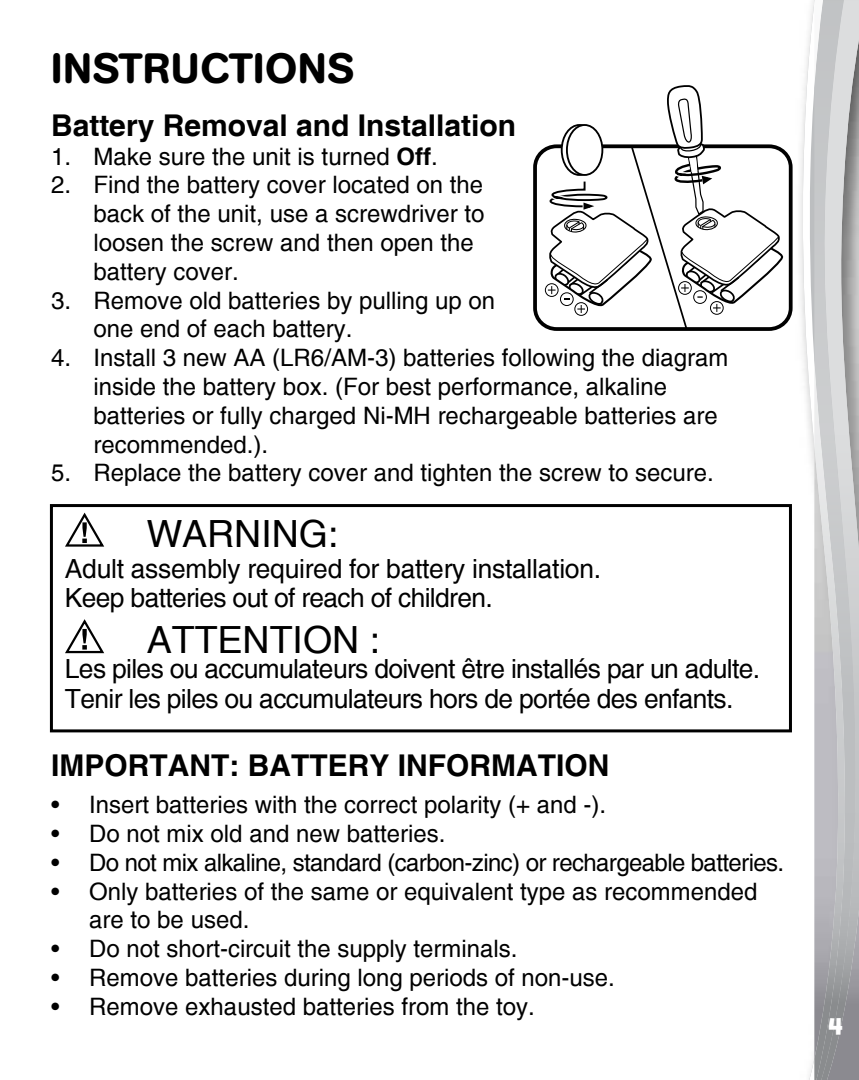
<style>
.page{position:relative;width:859px;height:1080px;background:#fff}
.page>*{position:absolute;margin:0;border:0;box-sizing:border-box;transform-origin:0 0}
.t1{font:500 42px "AG Book Rounded";letter-spacing:.02em;color:#000}
.t2{font:37.5px "Helvetica";color:#000}
.t3{font:700 30px "Helvetica";color:#000}
.t4{font:700 30px "Helvetica";color:#000}
.t5{font:26.4px/29.4px "Helvetica";letter-spacing:-.025em;color:#000}
.t6{font:24px/28.8px "Helvetica";color:#000}
.t7{font:24px "Helvetica";letter-spacing:-.025em;color:#000}
.t8{font:700 24px "Billy";color:#fff}
.s1{font-weight:700}
</style>
<div class="page">
<svg style="left:802px;top:0;width:12px;height:1080px"></svg>
<img style="left:858px;top:0;width:1px;height:1080px">
<img style="left:848px;top:0;width:10px;height:1080px">
<svg style="left:847px;top:0;width:1px;height:1080px"></svg>
<img style="left:814px;top:0;width:33px;height:1080px">
<div style="left:533px;top:144px;width:259px;height:187px;border:4px solid #000;border-radius:21px"></div>
<div style="left:545px;top:283px;width:13px;height:14px;border:1px solid #000;border-radius:50%"></div>
<svg style="left:547px;top:85px;width:238px;height:246px"></svg>
<svg style="left:65px;top:512px;width:40px;height:35px"></svg>
<svg style="left:65px;top:619px;width:39px;height:35px"></svg>
<div style="left:50px;top:504px;width:742px;height:228px;border:3px solid #000"></div>
<h1 class="t1" style="left:51px;top:44px;width:304px">INSTRUCTIONS</h1>
<p class="t3" style="left:51px;top:107px;width:467px">Battery Removal and Installation</p>
<p class="t6" style="left:51px;top:142px;width:388px">1. Make sure the unit is turned <span class="s1">Off</span>.</p>
<p class="t6" style="left:94px;top:171px;width:392px;text-indent:-43px">2. Find the battery cover located on the back of the unit, use a screwdriver to loosen the screw and then open the battery cover.</p>
<p class="t6" style="left:94px;top:286px;width:403px;text-indent:-43px">3. Remove old batteries by pulling up on one end of each battery.</p>
<p class="t6" style="left:94px;top:344px;width:636px;text-indent:-43px">4. Install 3 new AA (LR6/AM-3) batteries following the diagram inside the battery box. (For best performance, alkaline batteries or fully charged Ni-MH rechargeable batteries are recommended.).</p>
<p class="t6" style="left:51px;top:459px;width:664px">5. Replace the battery cover and tighten the screw to secure.</p>
<h2 class="t2" style="left:147px;top:512px;width:193px">WARNING:</h2>
<p class="t5" style="left:65px;top:554px;width:538px">Adult assembly required for battery installation.<br>Keep batteries out of reach of children.</p>
<h2 class="t2" style="left:147px;top:618px;width:235px">ATTENTION :</h2>
<p class="t5" style="left:65px;top:654px;width:697px">Les piles ou accumulateurs doivent être installés par un adulte.<br>Tenir les piles ou accumulateurs hors de portée des enfants.</p>
<p class="t4" style="left:51px;top:747px;width:560px">IMPORTANT: BATTERY INFORMATION</p>
<p class="t6" style="left:51px;top:791px;width:557px">• Insert batteries with the correct polarity (+ and -).</p>
<p class="t6" style="left:51px;top:819px;width:396px">• Do not mix old and new batteries.</p>
<p class="t7" style="left:51px;top:848px;width:735px">• Do not mix alkaline, standard (carbon-zinc) or rechargeable batteries.</p>
<p class="t6" style="left:89px;top:877px;width:670px;text-indent:-38px">• Only batteries of the same or equivalent type as recommended are to be used.</p>
<p class="t6" style="left:51px;top:935px;width:468px">• Do not short-circuit the supply terminals.</p>
<p class="t6" style="left:51px;top:963px;width:565px">• Remove batteries during long periods of non-use.</p>
<p class="t6" style="left:51px;top:992px;width:485px">• Remove exhausted batteries from the toy.</p>
<p class="t8" style="left:829px;top:1013px;width:15px">4</p>
</div>
